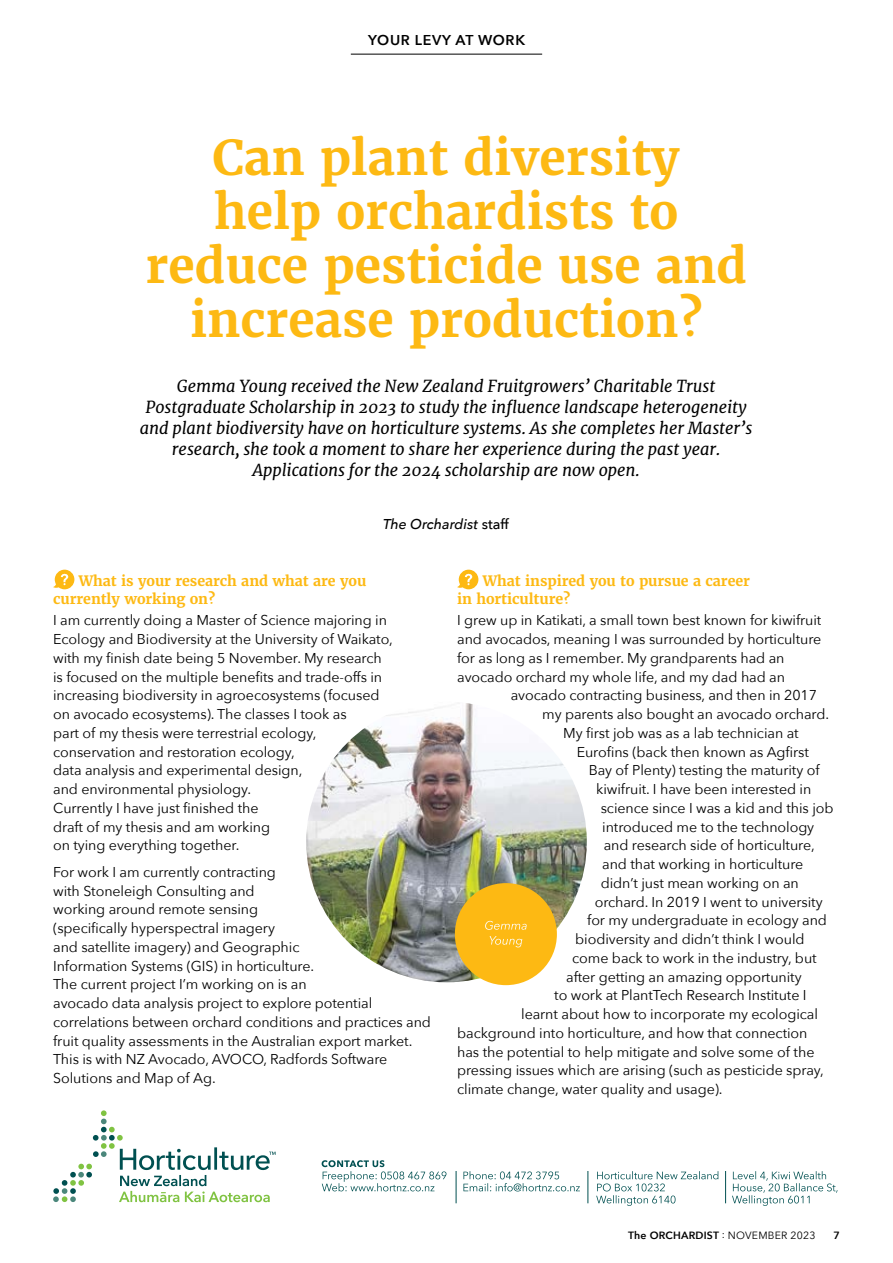
<style>
.page{position:relative;width:893px;height:1263px;background:#fff}
.page>*{position:absolute;margin:0;border:0;box-sizing:border-box;transform-origin:0 0}
.t1{font:700 48px/54px "Merriweather";color:#fdb913;text-align:center}
.t2{font:italic 16.5px/21px "Merriweather";letter-spacing:-.005em;color:#000;text-align:center}
.t3{font:14.25px/18.8px "Avenir Next";letter-spacing:-.005em;color:#000}
.t4{font:700 14.25px/18.8px "Merriweather";letter-spacing:-.005em;color:#fdb913}
.t5{font:italic 500 14.25px "Avenir Next";color:#000}
.t6{font:600 14.25px "Avenir Next";letter-spacing:.05em;color:#000}
.t7{font:600 10.5px "Avenir Next";letter-spacing:.02em;color:#000}
.s1{font-style:normal}
.s2{font-weight:400}
</style>
<div class="page">
<svg style="left:53px;top:570px;width:21px;height:19px"></svg>
<svg style="left:457px;top:570px;width:21px;height:19px"></svg>
<img style="left:306px;top:702px;width:281px;height:280px;border-radius:140px">
<div style="left:455px;top:883px;width:102px;height:102px;background:#fdb913;border-radius:50%"></div>
<svg style="left:490px;top:936px;width:32px;height:11px"></svg>
<svg style="left:485px;top:921px;width:42px;height:9px"></svg>
<hr style="left:351px;top:54px;width:191px;height:1px;background:#000">
<svg style="left:53px;top:1110px;width:223px;height:92px"></svg>
<hr style="left:456px;top:1171px;width:1px;height:32px;background:#005051">
<hr style="left:588px;top:1171px;width:1px;height:32px;background:#005051">
<hr style="left:725px;top:1171px;width:1px;height:32px;background:#005051">
<svg style="left:732px;top:1171px;width:106px;height:35px"></svg>
<svg style="left:596px;top:1171px;width:122px;height:35px"></svg>
<svg style="left:463px;top:1171px;width:117px;height:20px"></svg>
<svg style="left:322px;top:1160px;width:124px;height:31px"></svg>
<p class="t6" style="left:368px;top:28px;width:159px">YOUR LEVY AT WORK</p>
<h1 class="t1" style="left:146px;top:130px;width:603px">Can plant diversity<br>help orchardists to reduce pesticide use and increase production?</h1>
<p class="t2" style="left:140px;top:375px;width:614px">Gemma Young received the New Zealand Fruitgrowers’ Charitable Trust Postgraduate Scholarship in 2023 to study the influence landscape heterogeneity and plant biodiversity have on horticulture systems. As she completes her Master’s research, she took a moment to share her experience during the past year.<br>Applications for the 2024 scholarship are now open.</p>
<p class="t5" style="left:383px;top:511px;width:127px">The Orchardist <span class="s1">staff</span></p>
<p class="t4" style="left:53px;top:571px;width:315px;text-indent:26px">What is your research and what are you currently working on?</p>
<p class="t3" style="left:53px;top:610px;width:341px">I am currently doing a Master of Science majoring in Ecology and Biodiversity at the University of Waikato, with my finish date being 5 November. My research is focused on the multiple benefits and trade-offs in increasing biodiversity in agroecosystems (focused on avocado ecosystems). The classes I took as<br>part of my thesis were terrestrial ecology, conservation and restoration ecology,<br>data analysis and experimental design,<br>and environmental physiology.<br>Currently I have just finished the<br>draft of my thesis and am working<br>on tying everything together.</p>
<p class="t3" style="left:53px;top:862px;width:379px">For work I am currently contracting<br>with Stoneleigh Consulting and<br>working around remote sensing<br>(specifically hyperspectral imagery<br>and satellite imagery) and Geographic<br>Information Systems (GIS) in horticulture.<br>The current project I’m working on is an<br>avocado data analysis project to explore potential correlations between orchard conditions and practices and fruit quality assessments in the Australian export market.<br>This is with NZ Avocado, AVOCO, Radfords Software Solutions and Map of Ag.</p>
<p class="t4" style="left:457px;top:571px;width:294px;text-indent:26px">What inspired you to pursue a career in horticulture?</p>
<p class="t3" style="left:457px;top:610px;width:366px">I grew up in Katikati, a small town best known for kiwifruit and avocados, meaning I was surrounded by horticulture for as long as I remember. My grandparents had an avocado orchard my whole life, and my dad had an</p>
<p class="t3" style="left:511px;top:685px;width:308px">avocado contracting business, and then in 2017</p>
<p class="t3" style="left:542px;top:704px;width:288px">my parents also bought an avocado orchard.</p>
<p class="t3" style="left:563px;top:723px;width:237px">My first job was as a lab technician at</p>
<p class="t3" style="left:577px;top:742px;width:234px">Eurofins (back then known as Agfirst</p>
<p class="t3" style="left:589px;top:760px;width:232px">Bay of Plenty) testing the maturity of</p>
<p class="t3" style="left:596px;top:779px;width:217px">kiwifruit. I have been interested in</p>
<p class="t3" style="left:601px;top:798px;width:234px">science since I was a kid and this job</p>
<p class="t3" style="left:602px;top:817px;width:214px">introduced me to the technology</p>
<p class="t3" style="left:604px;top:835px;width:213px">and research side of horticulture,</p>
<p class="t3" style="left:602px;top:854px;width:203px">and that working in horticulture</p>
<p class="t3" style="left:601px;top:873px;width:200px">didn’t just mean working on an</p>
<p class="t3" style="left:595px;top:892px;width:229px">orchard. In 2019 I went to university</p>
<p class="t3" style="left:587px;top:910px;width:241px">for my undergraduate in ecology and</p>
<p class="t3" style="left:575px;top:929px;width:231px">biodiversity and didn’t think I would</p>
<p class="t3" style="left:572px;top:948px;width:246px">come back to work in the industry, but</p>
<p class="t3" style="left:566px;top:967px;width:237px">after getting an amazing opportunity</p>
<p class="t3" style="left:554px;top:985px;width:254px">to work at PlantTech Research Institute I</p>
<p class="t3" style="left:521px;top:1004px;width:298px">learnt about how to incorporate my ecological</p>
<p class="t3" style="left:457px;top:1023px;width:352px">background into horticulture, and how that connection</p>
<p class="t3" style="left:457px;top:1042px;width:359px">has the potential to help mitigate and solve some of the</p>
<p class="t3" style="left:457px;top:1060px;width:368px">pressing issues which are arising (such as pesticide spray,</p>
<p class="t3" style="left:457px;top:1079px;width:267px">climate change, water quality and usage).</p>
<p class="t7" style="left:628px;top:1226px;width:189px">The ORCHARDIST <span class="s2">: NOVEMBER 2023</span></p>
<p class="t7" style="left:833px;top:1226px;width:8px">7</p>
</div>
